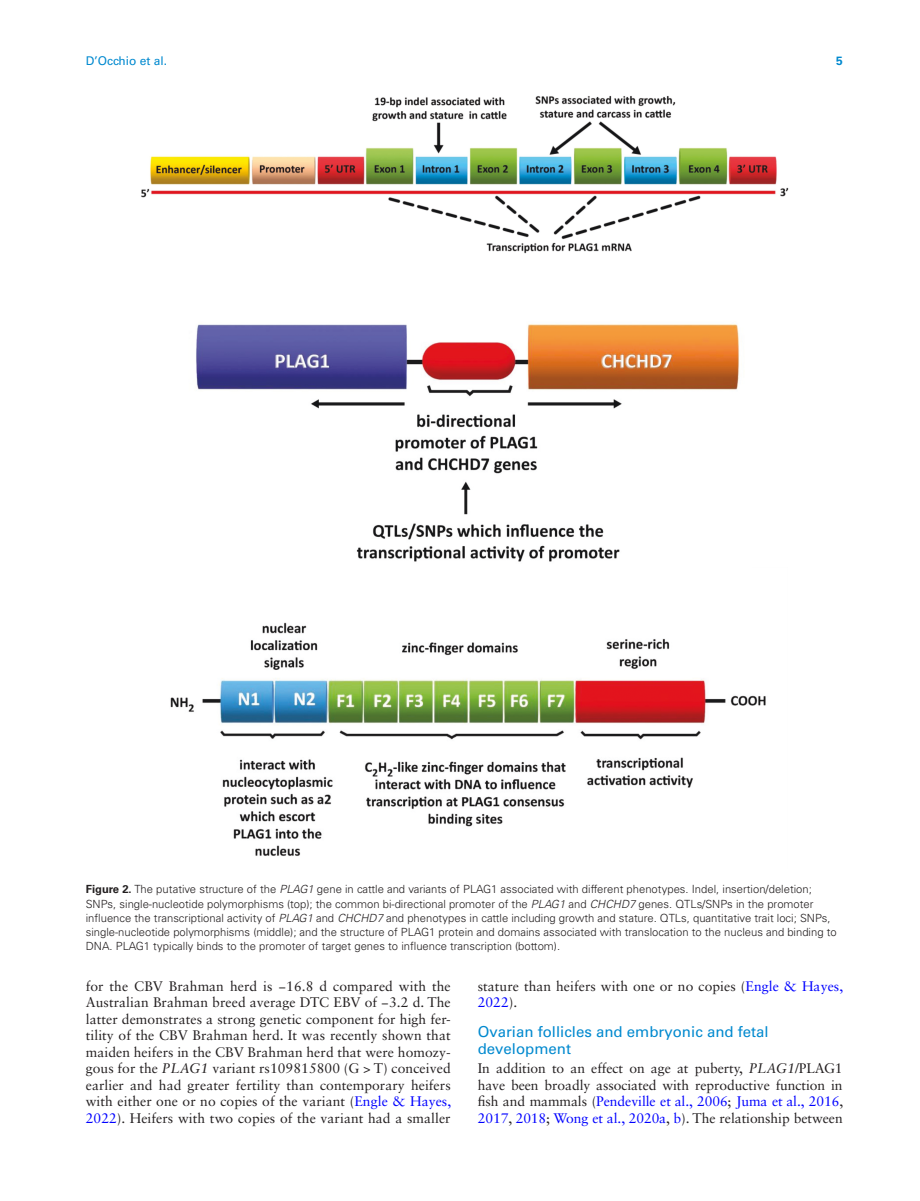
<style>
.page{position:relative;width:920px;height:1201px;background:#fff}
.page>*{position:absolute;margin:0;border:0;box-sizing:border-box;transform-origin:0 0}
.HeadB{font:15px/16.5px "Univers LT Std";color:#0089cf}
.Text{font:13.8px/16.5px "Sabon LT Std";letter-spacing:.005em;color:#231f20;text-align:justify}
.t1{font:12px "Univers LT Std 2";color:#0089cf}
.t2{font:700 12px "Univers LT Std";color:#0089cf}
.FigCapt{font:300 11.25px/14.2px "Univers LT Std";color:#231f20}
.s1{font-weight:700}
.s2{font-style:italic}
.s3{color:#00f}
</style>
<div class="page">
<img style="left:141px;top:95px;width:648px;height:761px">
<p class="t1" style="left:86px;top:53px;width:83px">D’Occhio et al.</p>
<p class="t2" style="left:836px;top:53px;width:8px">5</p>
<p class="FigCapt" style="left:86px;top:882px;width:752px"><span class="s1">Figure 2.</span> The putative structure of the <span class="s2">PLAG1</span> gene in cattle and variants of PLAG1 associated with different phenotypes. Indel, insertion/deletion; SNPs, single-nucleotide polymorphisms (top); the common bi-directional promoter of the <span class="s2">PLAG1</span> and <span class="s2">CHCHD7</span> genes. QTLs/SNPs in the promoter influence the transcriptional activity of <span class="s2">PLAG1</span> and <span class="s2">CHCHD7</span> and phenotypes in cattle including growth and stature. QTLs, quantitative trait loci; SNPs, single-nucleotide polymorphisms (middle); and the structure of PLAG1 protein and domains associated with translocation to the nucleus and binding to DNA. PLAG1 typically binds to the promoter of target genes to influence transcription (bottom).</p>
<p class="Text" style="left:86px;top:977px;width:367px">for the CBV Brahman herd is −16.8 d compared with the Australian Brahman breed average DTC EBV of −3.2 d. The latter demonstrates a strong genetic component for high fer&shy;tility of the CBV Brahman herd. It was recently shown that maiden heifers in the CBV Brahman herd that were homozy&shy;gous for the <span class="s2">PLAG1</span> variant rs109815800 (G &gt; T) conceived earlier and had greater fertility than contemporary heifers with either one or no copies of the variant (<span class="s3">Engle &amp; Hayes, 2022</span>). Heifers with two copies of the variant had a smaller</p>
<p class="Text" style="left:478px;top:977px;width:367px">stature than heifers with one or no copies (<span class="s3">Engle &amp; Hayes,<br>2022</span>).</p>
<h3 class="HeadB" style="left:478px;top:1024px;width:292px">Ovarian follicles and embryonic and fetal development</h3>
<p class="Text" style="left:478px;top:1060px;width:367px">In addition to an effect on age at puberty, <span class="s2">PLAG1</span>/PLAG1 have been broadly associated with reproductive function in fish and mammals (<span class="s3">Pendeville et al., 2006</span>; <span class="s3">Juma et al., 2016</span>, <span class="s3">2017</span>, <span class="s3">2018</span>; <span class="s3">Wong et al., 2020a</span>, <span class="s3">b</span>). The relationship between</p>
</div>
